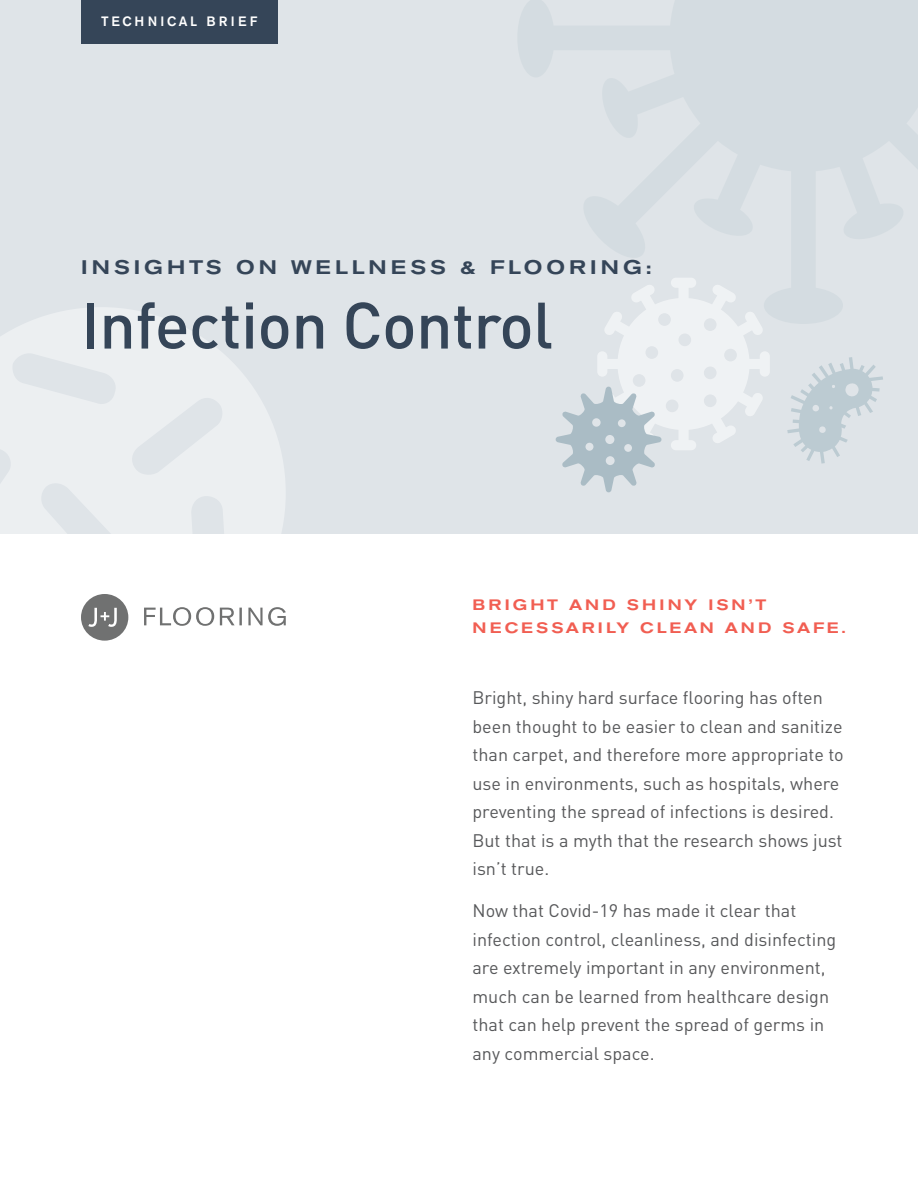
<style>
.page{position:relative;width:918px;height:1188px;background:#fff}
.page>*{position:absolute;margin:0;border:0;box-sizing:border-box;transform-origin:0 0}
.t1{font:500 64.5px "DINOT";letter-spacing:-.01em;color:#354558}
.t2{font:500 expanded 19.5px "Akzidenz Grotesk BE";letter-spacing:.2em;color:#354558}
.t3{font:18px/28.5px "DINOT";color:#57585a}
.t4{font:500 expanded 15px/22.5px "Akzidenz Grotesk BE";letter-spacing:.2em;color:#f15e52}
.t5{font:500 13.5px "Akzidenz Grotesk BE";letter-spacing:.22em;color:#fff}
</style>
<div class="page">
<div style="left:0;top:0;width:918px;height:534px;background:#dfe4e8"></div>
<div style="left:81px;top:0;width:197px;height:43px;background:#354558"></div>
<svg style="left:787px;top:357px;width:96px;height:107px"></svg>
<svg style="left:518px;top:0;width:400px;height:324px;fill:#d6dde2"></svg>
<svg style="left:556px;top:278px;width:214px;height:214px"></svg>
<svg style="left:0;top:307px;width:285px;height:314px;fill:#eceff1"></svg>
<svg style="left:81px;top:594px;width:47px;height:47px"></svg>
<svg style="left:144px;top:607px;width:142px;height:19px"></svg>
<p class="t5" style="left:101px;top:13px;width:158px">TECHNICAL BRIEF</p>
<p class="t2" style="left:81px;top:256px;width:572px">INSIGHTS ON WELLNESS &amp; FLOORING:</p>
<p class="t1" style="left:81px;top:284px;width:474px">Infection Control</p>
<p class="t4" style="left:472px;top:594px;width:375px">BRIGHT AND SHINY ISN’T<br>NECESSARILY CLEAN AND SAFE.</p>
<p class="t3" style="left:472px;top:683px;width:373px">Bright, shiny hard surface flooring has often been thought to be easier to clean and sanitize than carpet, and therefore more appropriate to use in environments, such as hospitals, where preventing the spread of infections is desired.<br>But that is a myth that the research shows just isn’t true.</p>
<p class="t3" style="left:472px;top:896px;width:365px">Now that Covid-19 has made it clear that infection control, cleanliness, and disinfecting are extremely important in any environment, much can be learned from healthcare design that can help prevent the spread of germs in any commercial space.</p>
</div>
